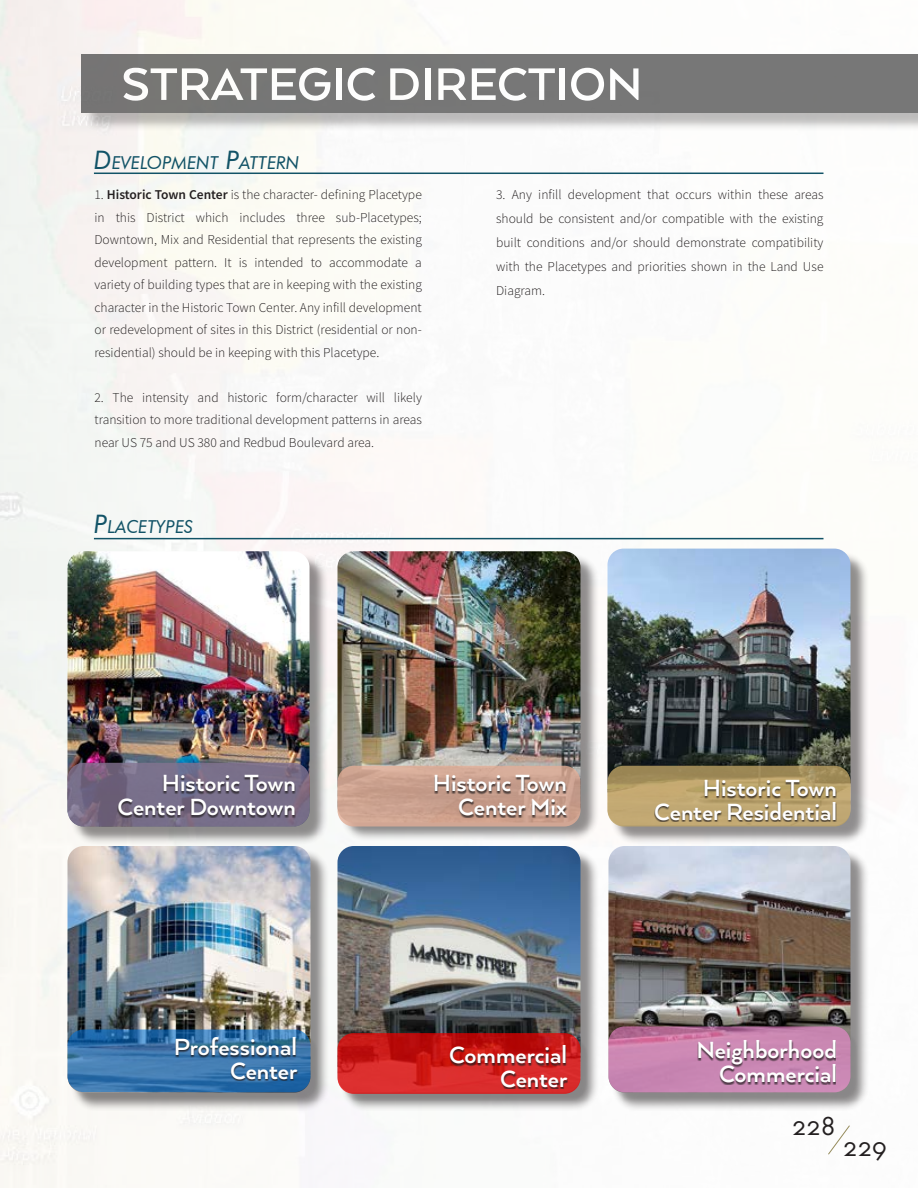
<style>
.page{position:relative;width:918px;height:1188px;background:#fff}
.page>*{position:absolute;margin:0;border:0;box-sizing:border-box;transform-origin:0 0}
.t1{font:700 52.5px "Arquitecta W00";color:#fff}
.body_right{font:700 27px/24px "Arquitecta W00";color:#fff;text-align:right}
.t2{font:27px "Futura SCTOT";letter-spacing:-.035em;color:#231f20}
.t3{font:italic 17.85px "Futura BT";color:#125367}
.t4{font:300 13.5px/22.5px "Source Sans Pro";color:#231f20;text-align:justify}
.s1{font-size:25.5px}
.s2{font-weight:600}
</style>
<div class="page">
<div style="left:83px;top:56px;width:835px;height:75px;background:#231f20;opacity:.4"></div>
<div style="left:81px;top:54px;width:837px;height:58px;background:#777"></div>
<div style="left:340px;top:848px;width:259px;height:263px;background:#231f20;opacity:.5"></div>
<img style="left:338px;top:846px;width:242px;height:247px">
<div style="left:341px;top:1036px;width:247px;height:65px;background:#231f20;opacity:.1"></div>
<svg style="left:338px;top:1033px;width:242px;height:61px;background:#ca1d1c"></svg>
<div style="left:449px;top:1046px;width:119px;height:43px;background:#231f20;opacity:.75"></div>
<div style="left:70px;top:848px;width:259px;height:263px;background:#231f20;opacity:.5"></div>
<img style="left:68px;top:846px;width:242px;height:247px">
<div style="left:71px;top:1033px;width:247px;height:66px;background:#231f20;opacity:.1"></div>
<svg style="left:67px;top:1030px;width:243px;height:62px;background:#3472ab"></svg>
<div style="left:175px;top:1037px;width:123px;height:44px;background:#231f20;opacity:.75"></div>
<div style="left:611px;top:848px;width:258px;height:263px;background:#231f20;opacity:.5"></div>
<img style="left:608px;top:846px;width:242px;height:247px">
<div style="left:612px;top:1030px;width:246px;height:69px;background:#231f20;opacity:.1"></div>
<svg style="left:608px;top:1026px;width:242px;height:66px;background:#c480ab"></svg>
<div style="left:697px;top:1041px;width:139px;height:44px;background:#231f20;opacity:.75"></div>
<div style="left:340px;top:554px;width:259px;height:287px;background:#231f20;opacity:.5"></div>
<img style="left:338px;top:551px;width:242px;height:271px">
<svg style="left:338px;top:766px;width:242px;height:60px;background:#cea491"></svg>
<div style="left:434px;top:776px;width:133px;height:42px;background:#231f20;opacity:.75"></div>
<div style="left:70px;top:554px;width:258px;height:291px;background:#231f20;opacity:.5"></div>
<img style="left:68px;top:551px;width:242px;height:275px">
<svg style="left:67px;top:763px;width:243px;height:63px;background:#766a84"></svg>
<div style="left:117px;top:776px;width:179px;height:42px;background:#231f20;opacity:.75"></div>
<div style="left:610px;top:551px;width:259px;height:293px;background:#231f20;opacity:.5"></div>
<img style="left:608px;top:549px;width:242px;height:276px">
<svg style="left:607px;top:766px;width:243px;height:60px;background:#af9864"></svg>
<div style="left:654px;top:780px;width:182px;height:42px;background:#231f20;opacity:.75"></div>
<hr style="left:94px;top:538px;width:729px;height:1px;background:#125367">
<hr style="left:94px;top:173px;width:729px;height:1px;background:#125367">
<svg style="left:828px;top:1125px;width:22px;height:30px"></svg>
<h1 class="t1" style="left:122px;top:54px;width:523px">STRATEGIC DIRECTION</h1>
<p class="t3" style="left:94px;top:152px;width:207px"><span class="s1">D</span>EVELOPM ENT <span class="s1">P</span>ATTERN</p>
<p class="t4" style="left:94px;top:183px;width:329px">1. <span class="s2">Historic Town Center</span> is the character- defining Placetype in this District which includes three sub-Placetypes; Downtown, Mix and Residential that represents the existing development pattern. It is intended to accommodate a variety of building types that are in keeping with the existing character in the Historic Town Center. Any infill development or redevelopment of sites in this District (residential or non&shy;residential) should be in keeping with this Placetype.</p>
<p class="t4" style="left:95px;top:386px;width:329px">2. The intensity and historic form/character will likely transition to more traditional development patterns in areas near US 75 and US 380 and Redbud Boulevard area.</p>
<p class="t3" style="left:94px;top:516px;width:100px"><span class="s1">P</span>LACETYPES</p>
<p class="t4" style="left:496px;top:183px;width:329px;line-height:24px">3. Any infill development that occurs within these areas should be consistent and/or compatible with the existing built conditions and/or should demonstrate compatibility with the Placetypes and priorities shown in the Land Use Diagram.</p>
<p class="body_right" style="left:162px;top:771px;width:136px">Historic Town</p>
<p class="body_right" style="left:118px;top:795px;width:180px">Center Downtown</p>
<p class="body_right" style="left:433px;top:771px;width:136px">Historic Town<br>Center Mix</p>
<p class="body_right" style="left:703px;top:775px;width:136px">Historic Town</p>
<p class="body_right" style="left:654px;top:799px;width:184px">Center Residential</p>
<p class="body_right" style="left:174px;top:1034px;width:125px">Professional<br>Center</p>
<p class="body_right" style="left:696px;top:1038px;width:142px">Neighborhood</p>
<p class="body_right" style="left:449px;top:1042px;width:119px">Commercial</p>
<p class="body_right" style="left:500px;top:1066px;width:69px">Center</p>
<p class="body_right" style="left:719px;top:1062px;width:119px">Commercial</p>
<p class="t2" style="left:792px;top:1111px;width:46px">228</p>
<p class="t2" style="left:843px;top:1132px;width:46px">229</p>
</div>
